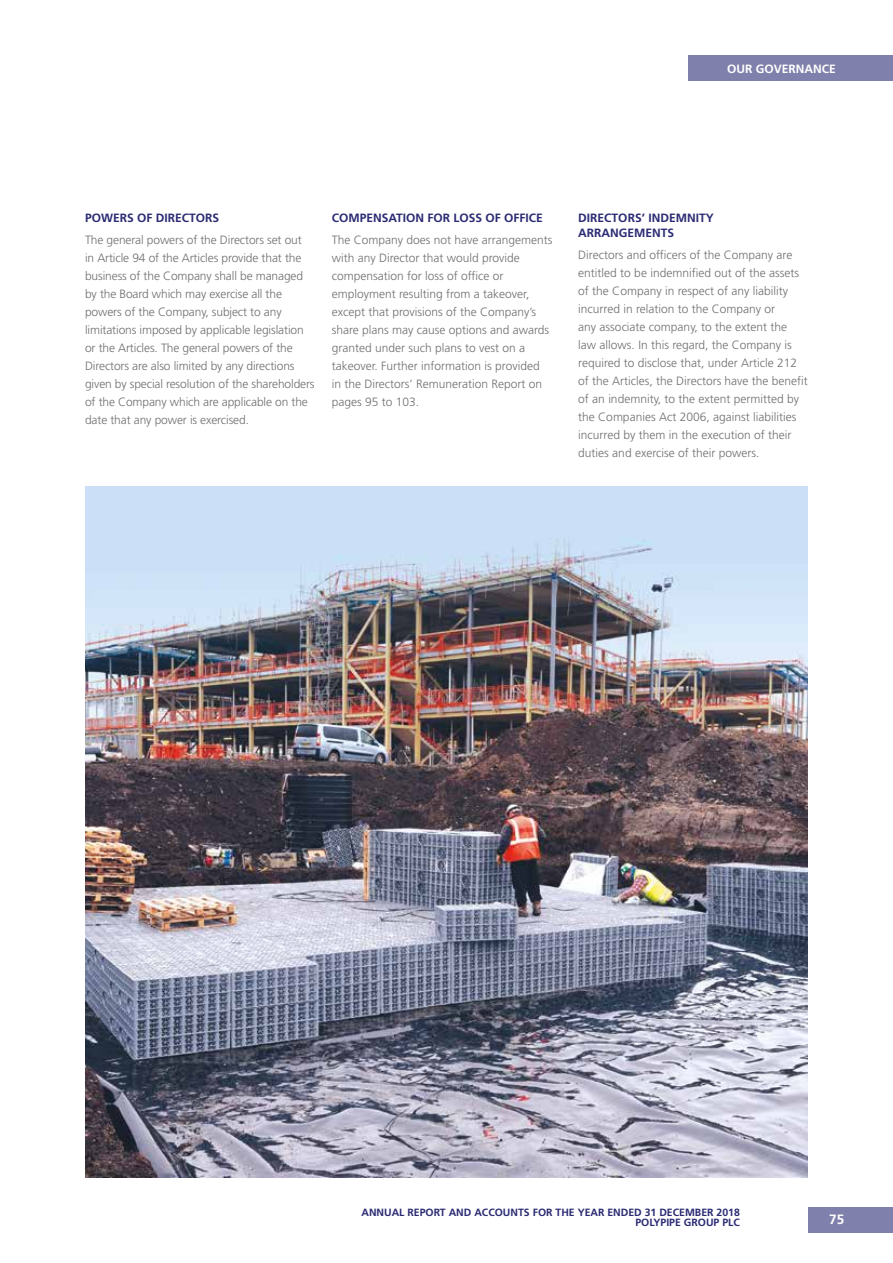
<style>
.page{position:relative;width:893px;height:1263px;background:#fff}
.page>*{position:absolute;margin:0;border:0;box-sizing:border-box;transform-origin:0 0}
.t1{font:700 13.5px "Frutiger LT Std";color:#fff}
.t2{font:300 12px/18px "Frutiger LT Std";color:#706f6f}
.t3{font:700 12px/15px "Frutiger LT Std";color:#2b2b74}
.t4{font:700 12px "Frutiger LT Std";color:#fff}
.t5{font:700 10.5px/10.5px "Frutiger LT Std";color:#2b2b74;text-align:right}
</style>
<div class="page">
<img style="left:85px;top:487px;width:723px;height:691px">
<div style="left:808px;top:1208px;width:85px;height:25px;background:#8080ac"></div>
<div style="left:689px;top:55px;width:204px;height:26px;background:#8080ac"></div>
<p class="t4" style="left:727px;top:61px;width:110px">OUR GOVERNANCE</p>
<p class="t3" style="left:85px;top:210px;width:136px">POWERS OF DIRECTORS</p>
<p class="t2" style="left:85px;top:231px;width:231px">The general powers of the Directors set out<br>in Article 94 of the Articles provide that the business of the Company shall be managed by the Board which may exercise all the powers of the Company, subject to any limitations imposed by applicable legislation or the Articles. The general powers of the Directors are also limited by any directions given by special resolution of the shareholders of the Company which are applicable on the date that any power is exercised.</p>
<p class="t3" style="left:332px;top:210px;width:213px">COMPENSATION FOR LOSS OF OFFICE</p>
<p class="t2" style="left:332px;top:231px;width:222px">The Company does not have arrangements with any Director that would provide compensation for loss of office or employment resulting from a takeover, except that provisions of the Company’s share plans may cause options and awards granted under such plans to vest on a takeover. Further information is provided<br>in the Directors’ Remuneration Report on pages 95 to 103.</p>
<p class="t3" style="left:578px;top:210px;width:137px">DIRECTORS’ INDEMNITY<br>ARRANGEMENTS</p>
<p class="t2" style="left:578px;top:246px;width:231px">Directors and officers of the Company are entitled to be indemnified out of the assets of the Company in respect of any liability incurred in relation to the Company or<br>any associate company, to the extent the law allows. In this regard, the Company is required to disclose that, under Article 212 of the Articles, the Directors have the benefit of an indemnity, to the extent permitted by the Companies Act 2006, against liabilities incurred by them in the execution of their duties and exercise of their powers.</p>
<p class="t5" style="left:361px;top:1207px;width:380px">ANNUAL REPORT AND ACCOUNTS FOR THE YEAR ENDED 31 DECEMBER 2018<br>POLYPIPE GROUP PLC</p>
<p class="t1" style="left:829px;top:1211px;width:17px">75</p>
</div>
